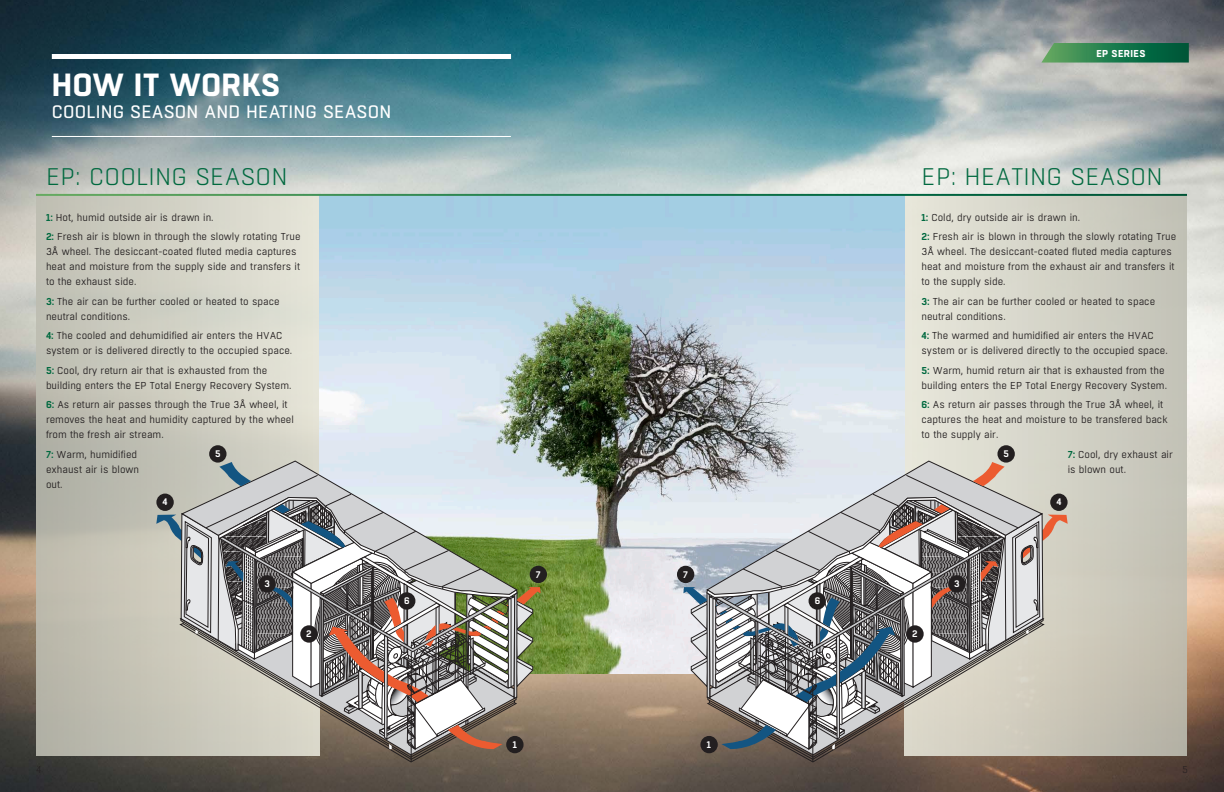
<style>
.page{position:relative;width:1224px;height:792px;background:#fff}
.page>*{position:absolute;margin:0;border:0;box-sizing:border-box;transform-origin:0 0}
.t1{font:700 32px "Boxed";letter-spacing:.01em;color:#fff}
.Body_-_1_Column_-_Ju{font:300 24px "Boxed";letter-spacing:.01em;color:#00693f}
.t2{font:18px "Boxed";letter-spacing:.01em;color:#fff}
.Body_-_1_Column_-_Ju-2{font:10px/15px "Boxed";color:#231f20}
.t3{font:700 10px "Boxed";letter-spacing:.03em;color:#fff}
.t4{font:300 10px "Boxed";color:#231f20}
.t5{font:600 9.5px "Boxed";color:#fff}
.s1{font-weight:600;color:#00693f}
</style>
<div class="page">
<img style="left:0;top:0;width:1224px;height:792px">
<div style="left:904px;top:195px;width:283px;height:561px;background:linear-gradient(to right,#e9e8dc,#c0beb1)"></div>
<div style="left:36px;top:195px;width:284px;height:561px;background:linear-gradient(to right,#b7b6aa,#e5e5d8)"></div>
<img style="left:320px;top:196px;width:584px;height:478px">
<svg style="left:707px;top:751px;width:337px;height:11px;background:#7b6c60"></svg>
<hr style="left:812px;top:652px;width:1px;height:110px;background:#231f20">
<svg style="left:683px;top:462px;width:385px;height:289px;background:#b2b1af"></svg>
<div style="left:700px;top:736px;width:18px;height:17px;background:#231f20;border-radius:50%"></div>
<div style="left:906px;top:625px;width:18px;height:18px;background:#231f20;border-radius:50%"></div>
<div style="left:948px;top:575px;width:18px;height:18px;background:#231f20;border-radius:50%"></div>
<div style="left:1050px;top:494px;width:18px;height:17px;background:#231f20;border-radius:50%"></div>
<div style="left:997px;top:445px;width:18px;height:18px;background:#231f20;border-radius:50%"></div>
<div style="left:809px;top:592px;width:17px;height:18px;background:#231f20;border-radius:50%"></div>
<div style="left:677px;top:566px;width:17px;height:17px;background:#231f20;border-radius:50%"></div>
<svg style="left:180px;top:751px;width:337px;height:11px;background:#786e62"></svg>
<hr style="left:411px;top:652px;width:1px;height:110px;background:#231f20">
<svg style="left:156px;top:462px;width:385px;height:289px;background:#afada7"></svg>
<div style="left:506px;top:736px;width:18px;height:17px;background:#231f20;border-radius:50%"></div>
<div style="left:300px;top:625px;width:18px;height:18px;background:#231f20;border-radius:50%"></div>
<div style="left:258px;top:575px;width:18px;height:18px;background:#231f20;border-radius:50%"></div>
<div style="left:156px;top:494px;width:18px;height:17px;background:#231f20;border-radius:50%"></div>
<div style="left:209px;top:445px;width:18px;height:18px;background:#231f20;border-radius:50%"></div>
<div style="left:398px;top:592px;width:17px;height:18px;background:#231f20;border-radius:50%"></div>
<div style="left:530px;top:566px;width:17px;height:17px;background:#231f20;border-radius:50%"></div>
<div style="left:52px;top:54px;width:459px;height:5px;background:#fff"></div>
<hr style="left:52px;top:136px;width:459px;height:1px;background:#fff">
<hr style="left:36px;top:194px;width:1151px;height:2px;background:#fff">
<svg style="left:1041px;top:43px;width:148px;height:20px;background:#2a7e52"></svg>
<p class="t3" style="left:1096px;top:46px;width:51px">EP SERIES</p>
<p class="t1" style="left:52px;top:63px;width:230px">HOW IT WORKS</p>
<p class="t2" style="left:52px;top:100px;width:341px">COOLING SEASON AND HEATING SEASON</p>
<p class="Body_-_1_Column_-_Ju" style="left:46px;top:161px;width:243px">EP: COOLING SEASON</p>
<p class="Body_-_1_Column_-_Ju" style="left:922px;top:161px;width:243px">EP: HEATING SEASON</p>
<p class="Body_-_1_Column_-_Ju-2" style="left:46px;top:210px;width:169px"><span class="s1">1:</span> Hot, humid outside air is drawn in.</p>
<p class="Body_-_1_Column_-_Ju-2" style="left:46px;top:230px;width:256px"><span class="s1">2:</span> Fresh air is blown in through the slowly rotating True 3Å wheel. The desiccant-coated fluted media captures heat and moisture from the supply side and transfers it to the exhaust side.</p>
<p class="Body_-_1_Column_-_Ju-2" style="left:46px;top:294px;width:235px"><span class="s1">3:</span> The air can be further cooled or heated to space neutral conditions.</p>
<p class="Body_-_1_Column_-_Ju-2" style="left:46px;top:329px;width:248px"><span class="s1">4:</span> The cooled and dehumidified air enters the HVAC system or is delivered directly to the occupied space.</p>
<p class="Body_-_1_Column_-_Ju-2" style="left:46px;top:363px;width:247px"><span class="s1">5:</span> Cool, dry return air that is exhausted from the building enters the EP Total Energy Recovery System.</p>
<p class="Body_-_1_Column_-_Ju-2" style="left:46px;top:398px;width:250px"><span class="s1">6:</span> As return air passes through the True 3Å wheel, it removes the heat and humidity captured by the wheel from the fresh air stream.</p>
<p class="Body_-_1_Column_-_Ju-2" style="left:46px;top:447px;width:95px"><span class="s1">7:</span> Warm, humidified exhaust air is blown out.</p>
<p class="t5" style="left:215px;top:448px;width:7px">5</p>
<p class="Body_-_1_Column_-_Ju-2" style="left:922px;top:210px;width:160px"><span class="s1">1:</span> Cold, dry outside air is drawn in.</p>
<p class="Body_-_1_Column_-_Ju-2" style="left:922px;top:230px;width:256px"><span class="s1">2:</span> Fresh air is blown in through the slowly rotating True 3Å wheel. The desiccant-coated fluted media captures heat and moisture from the exhaust air and transfers it to the supply side.</p>
<p class="Body_-_1_Column_-_Ju-2" style="left:922px;top:294px;width:235px"><span class="s1">3:</span> The air can be further cooled or heated to space neutral conditions.</p>
<p class="Body_-_1_Column_-_Ju-2" style="left:922px;top:329px;width:248px"><span class="s1">4:</span> The warmed and humidified air enters the HVAC system or is delivered directly to the occupied space.</p>
<p class="Body_-_1_Column_-_Ju-2" style="left:922px;top:363px;width:247px"><span class="s1">5:</span> Warm, humid return air that is exhausted from the building enters the EP Total Energy Recovery System.</p>
<p class="Body_-_1_Column_-_Ju-2" style="left:922px;top:398px;width:248px"><span class="s1">6:</span> As return air passes through the True 3Å wheel, it captures the heat and moisture to be transfered back to the supply air.</p>
<p class="Body_-_1_Column_-_Ju-2" style="left:1068px;top:447px;width:107px"><span class="s1">7:</span> Cool, dry exhaust air is blown out.</p>
<p class="t5" style="left:1004px;top:448px;width:7px">5</p>
<p class="t5" style="left:163px;top:496px;width:7px">4</p>
<p class="t5" style="left:1056px;top:496px;width:7px">4</p>
<p class="t5" style="left:536px;top:568px;width:6px">7</p>
<p class="t5" style="left:683px;top:568px;width:6px">7</p>
<p class="t5" style="left:264px;top:578px;width:7px">3</p>
<p class="t5" style="left:954px;top:578px;width:7px">3</p>
<p class="t5" style="left:404px;top:595px;width:7px">6</p>
<p class="t5" style="left:815px;top:595px;width:7px">6</p>
<p class="t5" style="left:306px;top:628px;width:7px">2</p>
<p class="t5" style="left:912px;top:628px;width:7px">2</p>
<p class="t5" style="left:513px;top:738px;width:6px">1</p>
<p class="t5" style="left:707px;top:738px;width:6px">1</p>
<p class="t4" style="left:1182px;top:763px;width:7px">5</p>
</div>
